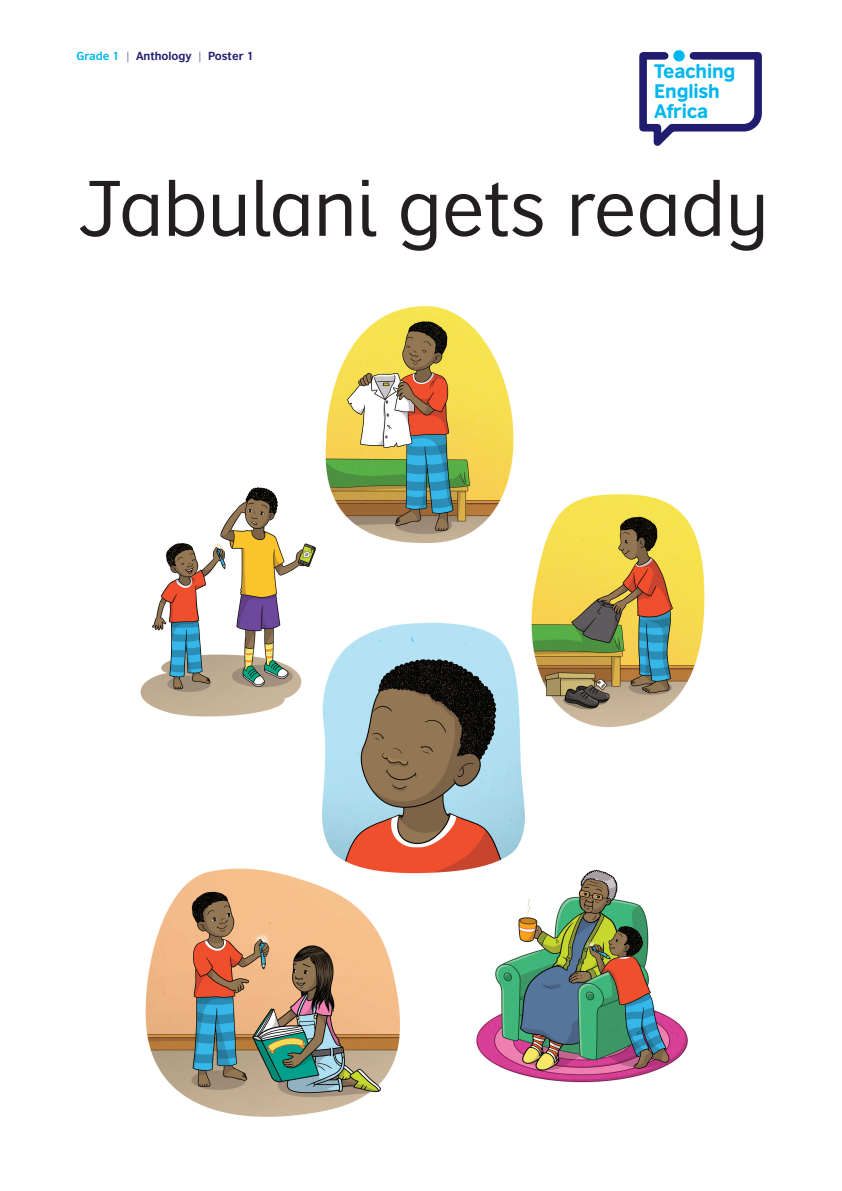
<style>
.page{position:relative;width:842px;height:1191px;background:#fff}
.page>*{position:absolute;margin:0;border:0;box-sizing:border-box;transform-origin:0 0}
.t1{font:74px "British Council Sans Inf";color:#231f20}
.t2{font:18.5px/19.9px "British Council Sans Headline";letter-spacing:-.01em;color:#00b7ef}
.t3{font:700 11px "British Council Sans";color:#201c70}
.s1{color:#00b7ef}
.s2{font-weight:300}
</style>
<div class="page">
<img style="left:140px;top:306px;width:565px;height:811px">
<svg style="left:639px;top:50px;width:123px;height:96px"></svg>
<div style="left:673px;top:50px;width:12px;height:12px;background:#00b7ef;border-radius:50%"></div>
<p class="t3" style="left:76px;top:49px;width:179px"><span class="s1">Grade 1</span> <span class="s2">|</span> Anthology <span class="s2">|</span> Poster 1</p>
<p class="t2" style="left:654px;top:60px;width:83px">Teaching<br>English<br>Africa</p>
<p class="t1" style="left:78px;top:163px;width:692px">Jabulani gets ready</p>
</div>
